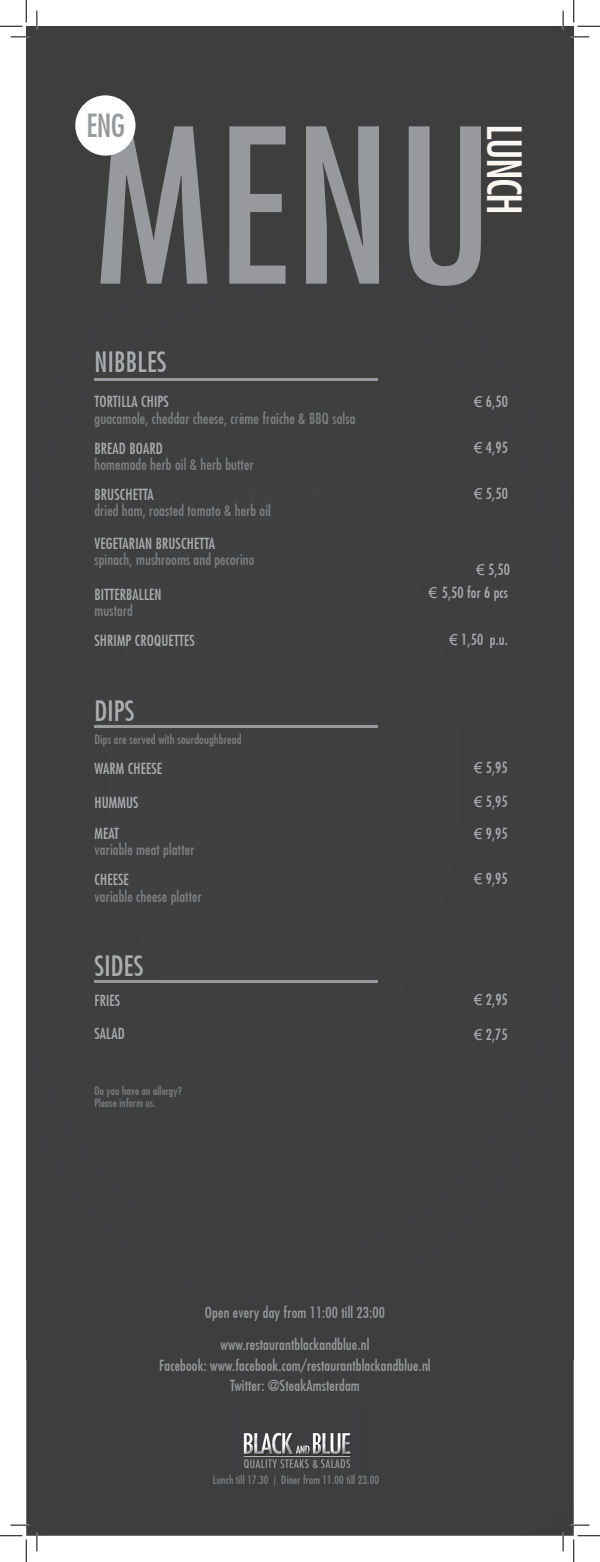
<style>
.page{position:relative;width:600px;height:1562px;background:#fff}
.page>*{position:absolute;margin:0;border:0;box-sizing:border-box;transform-origin:0 0}
.t1{font:500 condensed 208.75px "Futura";color:#97999c}
.t2{font:500 condensed 46.25px "Futura";letter-spacing:-.04em;color:#faf7f2}
.t3{font:500 condensed 31.25px "Futura";color:#97999c}
.t4{font:500 condensed 27.5px "Futura";letter-spacing:.01em;color:#acadb1}
.t5{font:500 condensed 15px/30.5px "Futura";letter-spacing:.01em;color:#acadb1}
.t6{font:500 condensed 15px "Futura";letter-spacing:.01em;color:#7d8183}
.t7{font:500 condensed 15px/20.9px "Futura";letter-spacing:.01em;color:#97999c;text-align:center}
.t8{font:500 condensed 12.5px "Futura";letter-spacing:.01em;color:#7d8183}
.t9{font:500 condensed 11.25px/12.5px "Futura";letter-spacing:.01em;color:#7d8183}
.s1{font-family:"Arial";font-weight:400;font-stretch:normal}
</style>
<div class="page">
<div style="left:26px;top:26px;width:548px;height:1510px;background:#3f3f3f"></div>
<img style="left:230px;top:1412px;width:132px;height:67px">
<hr style="left:94px;top:378px;width:284px;height:3px;background:#97999c">
<hr style="left:94px;top:725px;width:284px;height:3px;background:#97999c">
<hr style="left:94px;top:980px;width:284px;height:3px;background:#97999c">
<div style="left:75px;top:95px;width:61px;height:61px;background:#fff;border-radius:50%"></div>
<svg style="left:11px;top:36px;width:18px;height:2px"></svg>
<svg style="left:571px;top:36px;width:18px;height:2px"></svg>
<svg style="left:11px;top:1524px;width:18px;height:2px"></svg>
<svg style="left:571px;top:1524px;width:18px;height:2px"></svg>
<svg style="left:36px;top:11px;width:2px;height:18px"></svg>
<svg style="left:36px;top:1533px;width:2px;height:18px"></svg>
<svg style="left:562px;top:11px;width:2px;height:18px"></svg>
<svg style="left:562px;top:1533px;width:2px;height:18px"></svg>
<svg style="left:0;top:0;width:27px;height:27px"></svg>
<svg style="left:0;top:1535px;width:27px;height:27px"></svg>
<svg style="left:573px;top:0;width:27px;height:27px"></svg>
<svg style="left:573px;top:1535px;width:27px;height:27px"></svg>
<h3 class="t3" style="left:86px;top:107px;width:40px">ENG</h3>
<h1 class="t1" style="left:95px;top:81px;width:400px">MENU</h1>
<h2 class="t2" style="left:532px;top:124px;width:92px;rotate:90deg">LUNCH</h2>
<h3 class="t4" style="left:94px;top:346px;width:74px">NIBBLES</h3>
<p class="t5" style="left:94px;top:387px;width:76px">TORTILLA CHIPS</p>
<p class="t6" style="left:94px;top:409px;width:262px">guacamole, cheddar cheese, crème fraîche &amp; BBQ salsa</p>
<p class="t5" style="left:94px;top:433px;width:70px">BREAD BOARD</p>
<p class="t6" style="left:94px;top:455px;width:161px">homemade herb oil &amp; herb butter</p>
<p class="t5" style="left:94px;top:479px;width:61px">BRUSCHETTA</p>
<p class="t6" style="left:94px;top:502px;width:178px">dried ham, roasted tomato &amp; herb oil</p>
<p class="t5" style="left:94px;top:528px;width:122px">VEGETARIAN BRUSCHETTA</p>
<p class="t6" style="left:94px;top:550px;width:162px">spinach, mushrooms and pecorino</p>
<p class="t5" style="left:94px;top:579px;width:69px">BITTERBALLEN</p>
<p class="t6" style="left:94px;top:602px;width:40px">mustard</p>
<p class="t5" style="left:94px;top:625px;width:102px">SHRIMP CROQUETTES</p>
<h3 class="t4" style="left:94px;top:694px;width:42px">DIPS</h3>
<p class="t8" style="left:94px;top:732px;width:149px">Dips are served with sourdoughbread</p>
<p class="t5" style="left:94px;top:753px;width:69px">WARM CHEESE</p>
<p class="t5" style="left:94px;top:787px;width:45px">HUMMUS<br>MEAT</p>
<p class="t6" style="left:94px;top:840px;width:101px">variable meat platter</p>
<p class="t5" style="left:94px;top:864px;width:36px">CHEESE</p>
<p class="t6" style="left:94px;top:887px;width:109px">variable cheese platter</p>
<h3 class="t4" style="left:94px;top:949px;width:51px">SIDES</h3>
<p class="t5" style="left:94px;top:985px;width:27px">FRIES</p>
<p class="t5" style="left:94px;top:1019px;width:32px">SALAD</p>
<p class="t9" style="left:94px;top:1084px;width:89px">Do you have an allergy?<br>Please inform us.</p>
<p class="t5" style="left:474px;top:386px;width:35px"><span class="s1">€</span> 6,50</p>
<p class="t5" style="left:474px;top:432px;width:35px"><span class="s1">€</span> 4,95</p>
<p class="t5" style="left:474px;top:478px;width:35px"><span class="s1">€</span> 5,50</p>
<p class="t5" style="left:476px;top:554px;width:35px"><span class="s1">€</span> 5,50</p>
<p class="t5" style="left:429px;top:577px;width:81px"><span class="s1">€</span> 5,50 for 6 pcs</p>
<p class="t5" style="left:449px;top:624px;width:60px"><span class="s1">€</span> 1,50 p.u.</p>
<p class="t5" style="left:474px;top:753px;width:35px"><span class="s1">€</span> 5,95</p>
<p class="t5" style="left:474px;top:785px;width:35px;line-height:32px"><span class="s1">€</span> 5,95 <span class="s1">€</span> 9,95</p>
<p class="t5" style="left:474px;top:863px;width:35px"><span class="s1">€</span> 9,95</p>
<p class="t5" style="left:474px;top:984px;width:35px"><span class="s1">€</span> 2,95</p>
<p class="t5" style="left:474px;top:1019px;width:35px"><span class="s1">€</span> 2,75</p>
<p class="t7" style="left:205px;top:1302px;width:182px">Open every day from 11:00 till 23:00</p>
<p class="t7" style="left:159px;top:1334px;width:273px">www.restaurantblackandblue.nl<br>Facebook: www.facebook.com/restaurantblackandblue.nl<br>Twitter: @SteakAmsterdam</p>
<p class="t9" style="left:213px;top:1474px;width:168px">Lunch till 17.30 | Diner from 11.00 till 23.00</p>
</div>
